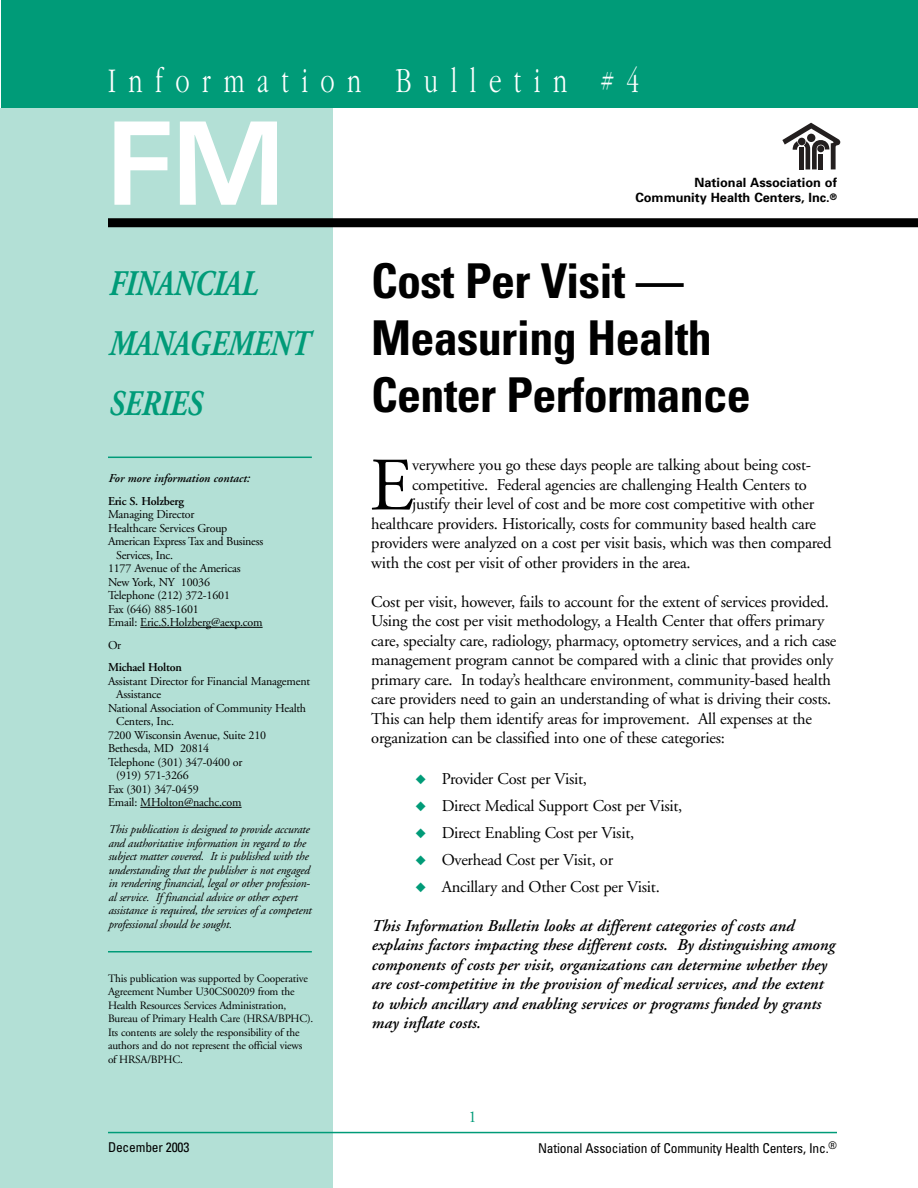
<style>
.page{position:relative;width:918px;height:1188px;background:#fff}
.page>*{position:absolute;margin:0;border:0;box-sizing:border-box;transform-origin:0 0}
.t1{font:600 111px "Eurostile";color:#fff}
.t2{font:75.3px "Adobe Garamond";color:#000}
.t3{font:700 condensed 48px/57px "Univers";letter-spacing:-.015em;color:#000}
.t4{font:italic 700 36px/60px "Adobe Garamond";color:#009b78;scale:.8 1}
.t5{font:300 36px "Garamond";letter-spacing:.5em;color:#fff;scale:.7 1}
.t6{font:16.5px/19.5px "Adobe Garamond";letter-spacing:-.015em;color:#000}
.t7{font:italic 600 16.5px/19.5px "Adobe Garamond";color:#000}
.t8{font:16.5px "Adobe Garamond";color:#009b78}
.t9{font:condensed 13.5px "Univers";letter-spacing:-.015em;color:#000}
.t10{font:700 12.75px/15px "Univers";color:#000;text-align:right}
.t11{font:12px "Adobe Garamond";letter-spacing:-.015em;color:#000}
.t12{font:italic 12px/13.5px "Adobe Garamond";letter-spacing:-.015em;color:#000}
.t13{font:600 12px "Adobe Garamond";letter-spacing:-.015em;color:#000}
.t14{font:italic 600 12px "Adobe Garamond";color:#000}
.t15{font:11.25px/13.5px "Adobe Garamond";letter-spacing:-.015em;color:#000}
.s1{color:#009b78}
</style>
<div class="page">
<div style="left:1px;top:0;width:917px;height:108px;background:#009b78"></div>
<div style="left:0;top:108px;width:333px;height:1080px;background:#b3e0d6"></div>
<hr style="left:108px;top:1132px;width:729px;height:1px;background:#009b78">
<svg style="left:782px;top:123px;width:59px;height:46px"></svg>
<div style="left:818px;top:154px;width:5px;height:15px;background:#231f1f"></div>
<div style="left:817px;top:145px;width:7px;height:7px;background:#231f1f;border-radius:50%"></div>
<div style="left:807px;top:134px;width:8px;height:8px;background:#231f1f;border-radius:50%"></div>
<div style="left:798px;top:138px;width:8px;height:7px;background:#231f1f;border-radius:50%"></div>
<hr style="left:108px;top:457px;width:204px;height:1px;background:#009b78">
<hr style="left:108px;top:951px;width:204px;height:1px;background:#009b78">
<div style="left:108px;top:218px;width:810px;height:9px;background:#000"></div>
<hr style="left:147px;top:627px;width:32px;height:1px;background:#000">
<hr style="left:179px;top:627px;width:61px;height:1px;background:#000">
<svg style="left:240px;top:627px;width:23px;height:1px"></svg>
<svg style="left:140px;top:807px;width:20px;height:1px"></svg>
<hr style="left:160px;top:807px;width:82px;height:1px;background:#000">
<h3 class="t5" style="left:108px;top:67px;width:760px">Information Bulletin #4</h3>
<h1 class="t1" style="left:108px;top:122px;width:178px">FM</h1>
<h3 class="t4" style="left:108px;top:257px;width:252px">FINANCIAL<br>MANAGEMENT<br>SERIES</h3>
<p class="t14" style="left:108px;top:473px;width:143px">For more information contact:</p>
<p class="t13" style="left:108px;top:496px;width:78px">Eric S. Holzberg</p>
<p class="t11" style="left:108px;top:509px;width:88px">Managing Director</p>
<p class="t11" style="left:108px;top:523px;width:121px">Healthcare Services Group</p>
<p class="t11" style="left:108px;top:536px;width:157px">American Express Tax and Business</p>
<p class="t11" style="left:116px;top:550px;width:58px">Services, Inc.</p>
<p class="t11" style="left:108px;top:563px;width:134px">1177 Avenue of the Americas</p>
<p class="t11" style="left:108px;top:577px;width:104px">New York, NY 10036</p>
<p class="t11" style="left:108px;top:590px;width:124px">Telephone (212) 372-1601</p>
<p class="t11" style="left:108px;top:604px;width:92px">Fax (646) 885-1601</p>
<p class="t11" style="left:108px;top:617px;width:156px">Email: Eric.S.Holzberg@aexp.com</p>
<p class="t11" style="left:108px;top:640px;width:15px">Or</p>
<p class="t13" style="left:108px;top:662px;width:75px">Michael Holton</p>
<p class="t11" style="left:108px;top:676px;width:204px">Assistant Director for Financial Management</p>
<p class="t11" style="left:116px;top:689px;width:46px">Assistance</p>
<p class="t11" style="left:108px;top:703px;width:200px">National Association of Community Health</p>
<p class="t11" style="left:116px;top:716px;width:59px">Centers, Inc.</p>
<p class="t11" style="left:108px;top:730px;width:160px">7200 Wisconsin Avenue, Suite 210</p>
<p class="t11" style="left:108px;top:743px;width:103px">Bethesda, MD 20814</p>
<p class="t11" style="left:108px;top:757px;width:136px">Telephone (301) 347-0400 or</p>
<p class="t11" style="left:116px;top:770px;width:74px">(919) 571-3266</p>
<p class="t11" style="left:108px;top:784px;width:92px">Fax (301) 347-0459</p>
<p class="t11" style="left:108px;top:797px;width:135px">Email: MHolton@nachc.com</p>
<p class="t12" style="left:108px;top:824px;width:205px">This publication is designed to provide accurate and authoritative information in regard to the subject matter covered. It is published with the understanding that the publisher is not engaged in rendering financial, legal or other profession&shy;al service. If financial advice or other expert assistance is required, the services of a competent professional should be sought.</p>
<p class="t15" style="left:108px;top:972px;width:207px">This publication was supported by Cooperative Agreement Number U30CS00209 from the Health Resources Services Administration, Bureau of Primary Health Care (HRSA/BPHC).<br>Its contents are solely the responsibility of the authors and do not represent the official views of HRSA/BPHC.</p>
<p class="t10" style="left:635px;top:177px;width:203px">National Association of<br>Community Health Centers, Inc.<sup>®</sup></p>
<h3 class="t3" style="left:371px;top:257px;width:381px">Cost Per Visit —<br>Measuring Health<br>Center Performance</h3>
<h2 class="t2" style="left:370px;top:455px;width:45px">E</h2>
<p class="t6" style="left:412px;top:457px;width:400px">verywhere you go these days people are talking about being cost-</p>
<p class="t6" style="left:412px;top:476px;width:396px">competitive. Federal agencies are challenging Health Centers to</p>
<p class="t6" style="left:412px;top:496px;width:403px">justify their level of cost and be more cost competitive with other</p>
<p class="t6" style="left:371px;top:515px;width:446px">healthcare providers. Historically, costs for community based health care</p>
<p class="t6" style="left:371px;top:535px;width:462px">providers were analyzed on a cost per visit basis, which was then compared</p>
<p class="t6" style="left:371px;top:554px;width:321px">with the cost per visit of other providers in the area.</p>
<p class="t6" style="left:371px;top:593px;width:467px">Cost per visit, however, fails to account for the extent of services provided.<br>Using the cost per visit methodology, a Health Center that offers primary care, specialty care, radiology, pharmacy, optometry services, and a rich case management program cannot be compared with a clinic that provides only primary care. In today’s healthcare environment, community-based health care providers need to gain an understanding of what is driving their costs.<br>This can help them identify areas for improvement. All expenses at the organization can be classified into one of these categories:</p>
<p class="t6" style="left:415px;top:770px;width:173px"><span class="s1">◆</span> Provider Cost per Visit,</p>
<p class="t6" style="left:415px;top:797px;width:268px"><span class="s1">◆</span> Direct Medical Support Cost per Visit,</p>
<p class="t6" style="left:415px;top:824px;width:220px"><span class="s1">◆</span> Direct Enabling Cost per Visit,</p>
<p class="t6" style="left:415px;top:851px;width:199px"><span class="s1">◆</span> Overhead Cost per Visit, or</p>
<p class="t6" style="left:415px;top:878px;width:246px"><span class="s1">◆</span> Ancillary and Other Cost per Visit.</p>
<p class="t7" style="left:371px;top:917px;width:465px">This Information Bulletin looks at different categories of costs and explains factors impacting these different costs. By distinguishing among components of costs per visit, organizations can determine whether they are cost-competitive in the provision of medical services, and the extent to which ancillary and enabling services or programs funded by grants may inflate costs.</p>
<p class="t8" style="left:468px;top:1110px;width:10px">1</p>
<p class="t9" style="left:108px;top:1142px;width:83px">December 2003</p>
<p class="t9" style="left:538px;top:1143px;width:300px">National Association of Community Health Centers, Inc.<sup>®</sup></p>
</div>
